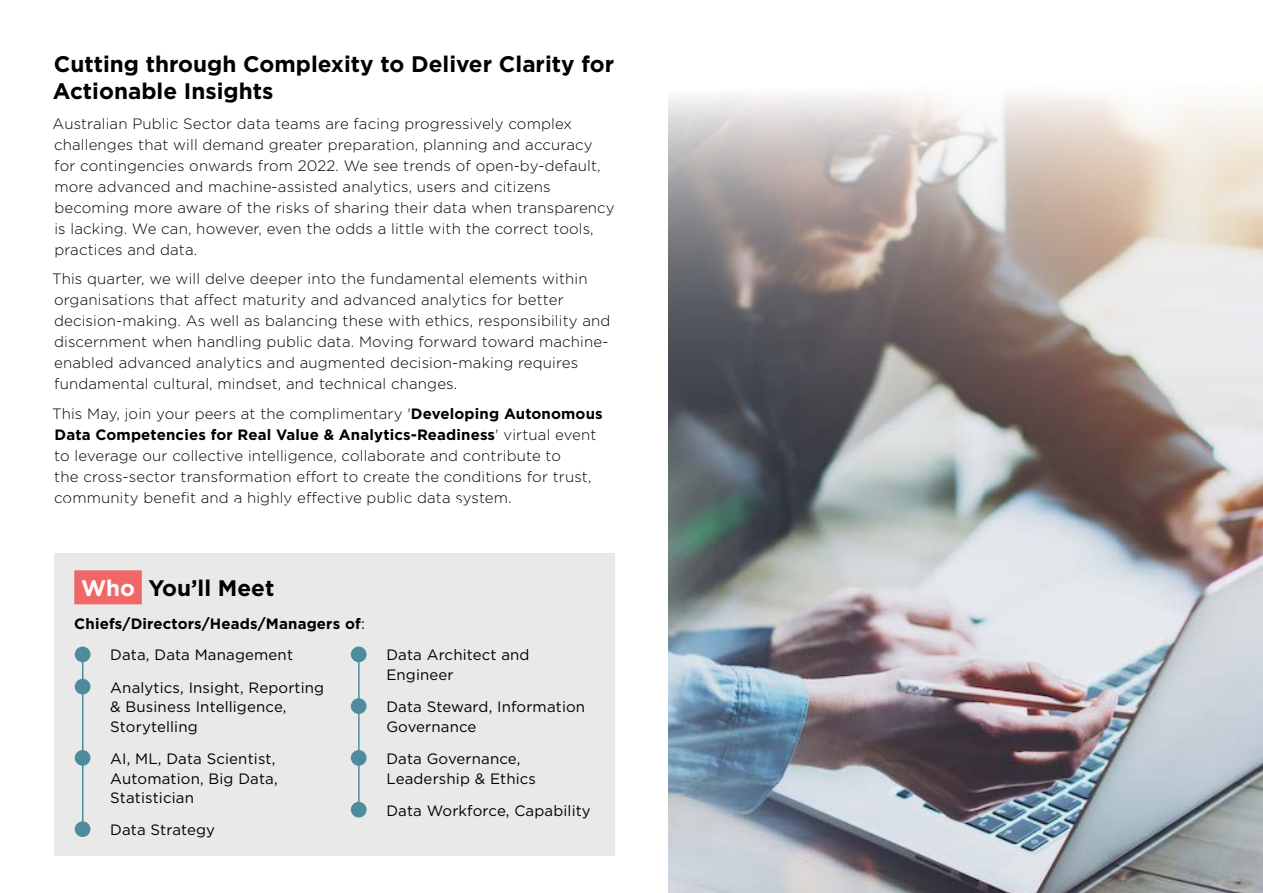
<style>
.page{position:relative;width:1263px;height:893px;background:#fff}
.page>*{position:absolute;margin:0;border:0;box-sizing:border-box;transform-origin:0 0}
.t1{font:700 22.5px/27px "Gotham";color:#000}
.t2{font:300 15px/21px "Gotham";letter-spacing:.01em;color:#000}
.t3{font:15px/19.5px "Gotham";letter-spacing:.01em;color:#000}
.t4{font:700 15px "Gotham";letter-spacing:.01em;color:#000}
.s1{font-weight:700}
.s2{font-weight:700;font-size:30px;color:#fff}
.s3{color:#fff}
.s4{font-weight:400}
.s5{font-size:60px;color:#4e8c9d}
</style>
<div class="page">
<img style="left:668px;top:94px;width:595px;height:799px">
<div style="left:54px;top:553px;width:560px;height:302px;background:#e9e9ea"></div>
<hr style="left:82px;top:653px;width:1px;height:181px;background:#4e8c9d">
<hr style="left:358px;top:653px;width:2px;height:161px;background:#4e8c9d">
<div style="left:74px;top:570px;width:68px;height:34px;background:#f16667"></div>
<h1 class="t1" style="left:53px;top:50px;width:563px">Cutting through Complexity to Deliver Clarity for<br>Actionable Insights</h1>
<p class="t2" style="left:53px;top:112px;width:564px">Australian Public Sector data teams are facing progressively complex challenges that will demand greater preparation, planning and accuracy for contingencies onwards from 2022. We see trends of open-by-default, more advanced and machine-assisted analytics, users and citizens becoming more aware of the risks of sharing their data when transparency is lacking. We can, however, even the odds a little with the correct tools, practices and data.</p>
<p class="t2" style="left:52px;top:268px;width:560px">This quarter, we will delve deeper into the fundamental elements within organisations that affect maturity and advanced analytics for better decision-making. As well as balancing these with ethics, responsibility and discernment when handling public data. Moving forward toward machine&shy;enabled advanced analytics and augmented decision-making requires fundamental cultural, mindset, and technical changes.</p>
<p class="t2" style="left:52px;top:402px;width:552px">This May, join your peers at the complimentary '<span class="s1">Developing Autonomous Data Competencies for Real Value &amp; Analytics-Readiness</span>' virtual event to leverage our collective intelligence, collaborate and contribute to<br>the cross-sector transformation effort to create the conditions for trust, community benefit and a highly effective public data system. <span class="s2">Data</span></p>
<h1 class="t1" style="left:81px;top:574px;width:195px"><span class="s3">Who</span> You’ll Meet</h1>
<p class="t4" style="left:74px;top:614px;width:292px">Chiefs/Directors/Heads/Managers of<span class="s4">:</span></p>
<p class="t3" style="left:68px;top:645px;width:226px"><span class="s5">•</span> Data, Data Management</p>
<p class="t3" style="left:110px;top:677px;width:215px;text-indent:-42px"><span class="s5">•</span> Analytics, Insight, Reporting &amp; Business Intelligence,<br>Storytelling</p>
<p class="t3" style="left:110px;top:749px;width:169px;text-indent:-42px"><span class="s5">•</span> AI, ML, Data Scientist,<br>Automation, Big Data,<br>Statistician</p>
<p class="t3" style="left:68px;top:820px;width:148px"><span class="s5">•</span> Data Strategy</p>
<p class="t3" style="left:386px;top:645px;width:145px;text-indent:-42px"><span class="s5">•</span> Data Architect and<br>Engineer</p>
<p class="t3" style="left:386px;top:697px;width:200px;text-indent:-42px"><span class="s5">•</span> Data Steward, Information<br>Governance</p>
<p class="t3" style="left:386px;top:749px;width:151px;text-indent:-42px"><span class="s5">•</span> Data Governance,<br>Leadership &amp; Ethics</p>
<p class="t3" style="left:344px;top:800px;width:248px"><span class="s5">•</span> Data Workforce, Capability</p>
</div>
